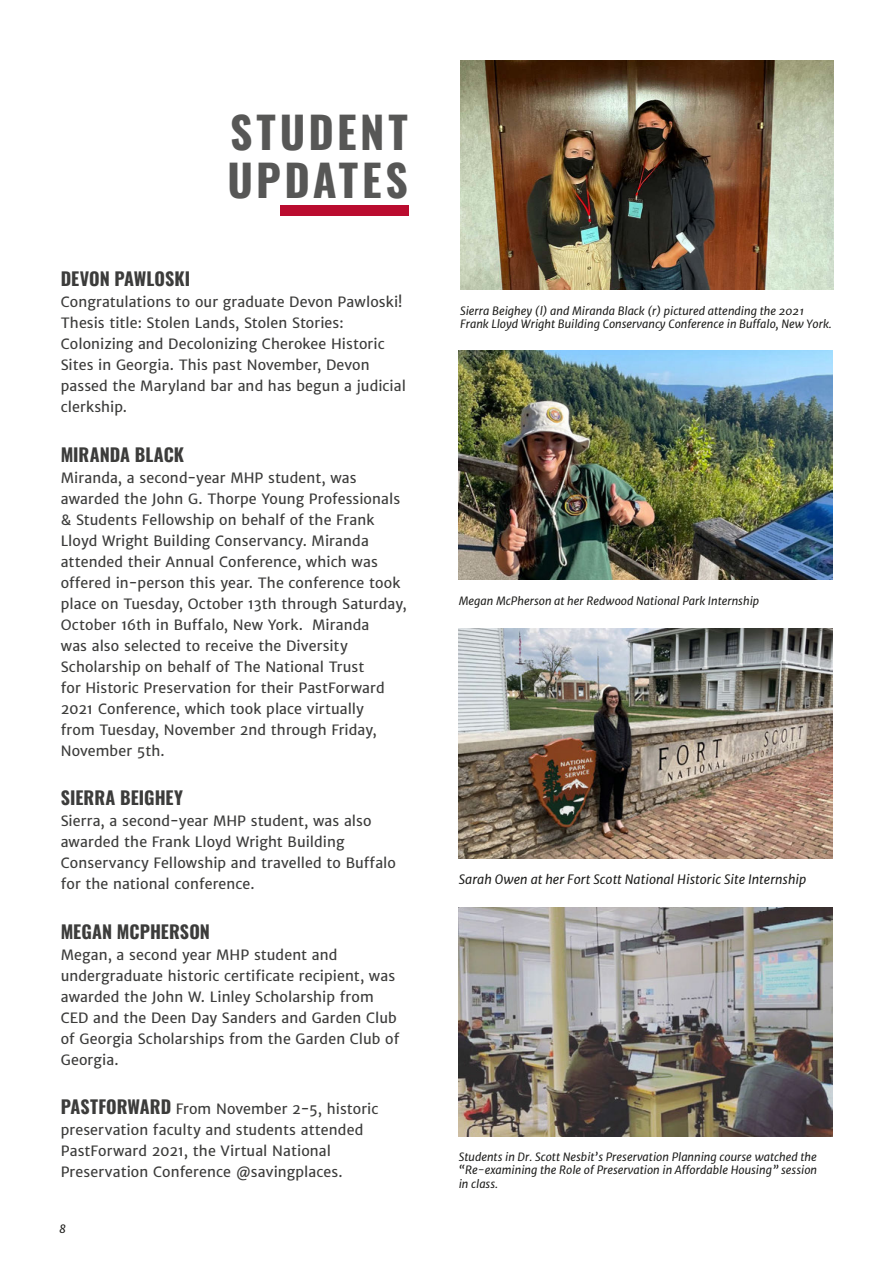
<style>
.page{position:relative;width:893px;height:1263px;background:#fff}
.page>*{position:absolute;margin:0;border:0;box-sizing:border-box;transform-origin:0 0}
.t1{font:43.5px/48px "Oswald";letter-spacing:.08em;color:#575756}
.t2{font:18px "Oswald";color:#3c3c3b}
.t3{font:14.25px/21px "Merriweather Sans";letter-spacing:.005em;color:#3c3c3b}
.t4{font:italic 12.75px "Merriweather Sans";color:#1d1d1b}
.t5{font:italic 11.25px/13.5px "Merriweather Sans";color:#1d1d1b}
.s1{font-family:"Oswald";font-size:18px}
</style>
<div class="page">
<img style="left:460px;top:61px;width:373px;height:229px">
<img style="left:459px;top:351px;width:373px;height:229px">
<img style="left:459px;top:629px;width:373px;height:229px">
<img style="left:459px;top:907px;width:373px;height:229px">
<div style="left:281px;top:205px;width:128px;height:11px;background:#ba0c2f"></div>
<p class="t1" style="left:227px;top:104px;width:182px">STUDENT<br>UPDATES</p>
<p class="t2" style="left:61px;top:263px;width:131px">DEVON PAWLOSKI</p>
<p class="t3" style="left:61px;top:291px;width:347px">Congratulations to our graduate Devon Pawloski!<br>Thesis title: Stolen Lands, Stolen Stories:<br>Colonizing and Decolonizing Cherokee Historic Sites in Georgia. This past November, Devon passed the Maryland bar and has begun a judicial clerkship.</p>
<p class="t2" style="left:61px;top:438px;width:125px">MIRANDA BLACK</p>
<p class="t3" style="left:61px;top:467px;width:347px">Miranda, a second-year MHP student, was awarded the John G. Thorpe Young Professionals &amp; Students Fellowship on behalf of the Frank Lloyd Wright Building Conservancy. Miranda attended their Annual Conference, which was offered in-person this year. The conference took place on Tuesday, October 13th through Saturday, October 16th in Buffalo, New York. Miranda<br>was also selected to receive the Diversity Scholarship on behalf of The National Trust<br>for Historic Preservation for their PastForward 2021 Conference, which took place virtually<br>from Tuesday, November 2nd through Friday, November 5th.</p>
<p class="t2" style="left:61px;top:782px;width:124px">SIERRA BEIGHEY</p>
<p class="t3" style="left:61px;top:810px;width:337px">Sierra, a second-year MHP student, was also awarded the Frank Lloyd Wright Building Conservancy Fellowship and travelled to Buffalo for the national conference.</p>
<p class="t2" style="left:61px;top:915px;width:151px">MEGAN MCPHERSON</p>
<p class="t3" style="left:61px;top:944px;width:340px">Megan, a second year MHP student and undergraduate historic certificate recipient, was awarded the John W. Linley Scholarship from CED and the Deen Day Sanders and Garden Club of Georgia Scholarships from the Garden Club of Georgia.</p>
<p class="t3" style="left:61px;top:1098px;width:319px"><span class="s1">PASTFORWARD</span> From November 2-5, historic preservation faculty and students attended PastForward 2021, the Virtual National Preservation Conference @savingplaces.</p>
<p class="t5" style="left:59px;top:1222px;width:8px">8</p>
<p class="t5" style="left:460px;top:304px;width:373px">Sierra Beighey (l) and Miranda Black (r) pictured attending the 2021<br>Frank Lloyd Wright Building Conservancy Conference in Buffalo, New York.</p>
<p class="t5" style="left:459px;top:593px;width:302px">Megan McPherson at her Redwood National Park Internship</p>
<p class="t4" style="left:459px;top:871px;width:349px">Sarah Owen at her Fort Scott National Historic Site Internship</p>
<p class="t5" style="left:459px;top:1150px;width:360px;text-align:justify">Students in Dr. Scott Nesbit’s Preservation Planning course watched the “Re-examining the Role of Preservation in Affordable Housing” session in class.</p>
</div>
